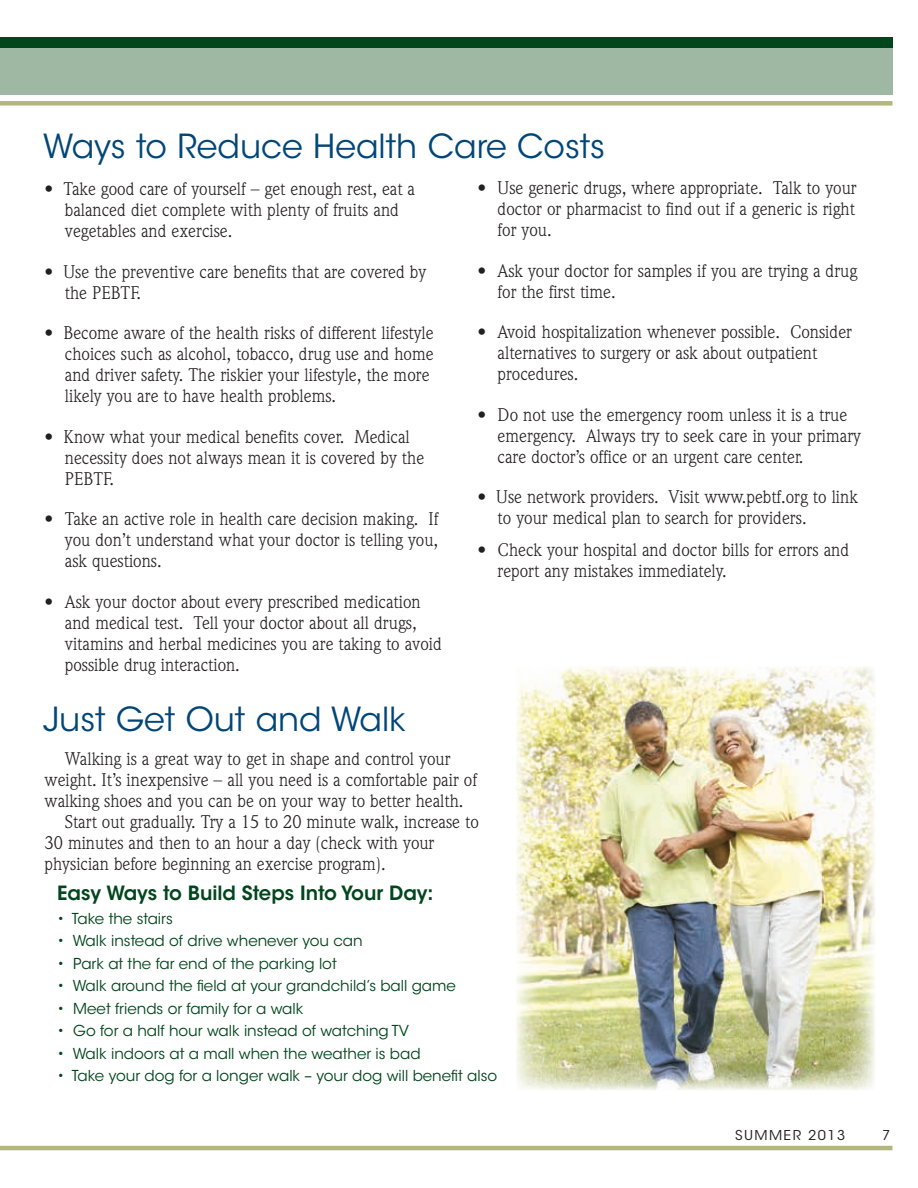
<style>
.page{position:relative;width:918px;height:1188px;background:#fff}
.page>*{position:absolute;margin:0;border:0;box-sizing:border-box;transform-origin:0 0}
.t1{font:33px "ITC Avant Garde Std";color:#004678}
.t2{font:600 19.5px "ITC Avant Garde Std";color:#00461c}
.t3{font:18px/21px "Weidemann Std";color:#231f20}
.t4{font:15px "ITC Avant Garde Std";color:#00461c}
.t5{font:13.5px "ITC Avant Garde Std";letter-spacing:.1em;color:#231f20;scale:1.05 1}
</style>
<div class="page">
<div style="left:0;top:38px;width:892px;height:16px;background:#00461c"></div>
<div style="left:0;top:49px;width:892px;height:46px;background:#9eb8a4"></div>
<div style="left:0;top:101px;width:892px;height:5px;background:#b3b67d"></div>
<hr style="left:0;top:1146px;width:892px;height:4px;background:#b3b67d">
<img style="left:516px;top:666px;width:359px;height:424px">
<h1 class="t1" style="left:43px;top:126px;width:563px">Ways to Reduce Health Care Costs</h1>
<p class="t3" style="left:65px;top:178px;width:352px;text-indent:-20px">• Take good care of yourself – get enough rest, eat a balanced diet complete with plenty of fruits and vegetables and exercise.</p>
<p class="t3" style="left:65px;top:261px;width:363px;text-indent:-20px">• Use the preventive care benefits that are covered by the PEBTF.</p>
<p class="t3" style="left:65px;top:322px;width:370px;text-indent:-20px">• Become aware of the health risks of different lifestyle choices such as alcohol, tobacco, drug use and home and driver safety. The riskier your lifestyle, the more likely you are to have health problems.</p>
<p class="t3" style="left:65px;top:426px;width:361px;text-indent:-20px">• Know what your medical benefits cover. Medical necessity does not always mean it is covered by the<br>PEBTF.</p>
<p class="t3" style="left:65px;top:509px;width:375px;text-align:justify;text-indent:-20px">• Take an active role in health care decision making. If you don’t understand what your doctor is telling you, ask questions.</p>
<p class="t3" style="left:65px;top:591px;width:379px;text-indent:-20px">• Ask your doctor about every prescribed medication and medical test. Tell your doctor about all drugs, vitamins and herbal medicines you are taking to avoid possible drug interaction.</p>
<h1 class="t1" style="left:43px;top:699px;width:364px">Just Get Out and Walk</h1>
<p class="t3" style="left:498px;top:177px;width:361px;text-align:justify;text-indent:-20px">• Use generic drugs, where appropriate. Talk to your doctor or pharmacist to find out if a generic is right for you.</p>
<p class="t3" style="left:498px;top:260px;width:361px;text-indent:-20px">• Ask your doctor for samples if you are trying a drug for the first time.</p>
<p class="t3" style="left:498px;top:322px;width:356px;text-indent:-20px">• Avoid hospitalization whenever possible. Consider alternatives to surgery or ask about outpatient procedures.</p>
<p class="t3" style="left:498px;top:404px;width:365px;text-indent:-20px">• Do not use the emergency room unless it is a true emergency. Always try to seek care in your primary care doctor’s office or an urgent care center.</p>
<p class="t3" style="left:498px;top:487px;width:362px;text-indent:-20px">• Use network providers. Visit www.pebtf.org to link to your medical plan to search for providers.</p>
<p class="t3" style="left:498px;top:539px;width:353px;text-indent:-20px">• Check your hospital and doctor bills for errors and report any mistakes immediately.</p>
<p class="t3" style="left:65px;top:748px;width:387px">Walking is a great way to get in shape and control your</p>
<p class="t3" style="left:45px;top:769px;width:434px">weight. It’s inexpensive – all you need is a comfortable pair of</p>
<p class="t3" style="left:45px;top:790px;width:420px">walking shoes and you can be on your way to better health.</p>
<p class="t3" style="left:65px;top:811px;width:415px">Start out gradually. Try a 15 to 20 minute walk, increase to</p>
<p class="t3" style="left:45px;top:832px;width:391px">30 minutes and then to an hour a day (check with your</p>
<p class="t3" style="left:45px;top:853px;width:343px">physician before beginning an exercise program).</p>
<p class="t2" style="left:57px;top:880px;width:378px">Easy Ways to Build Steps Into Your Day:</p>
<p class="t4" style="left:57px;top:909px;width:117px">• Take the stairs</p>
<p class="t4" style="left:57px;top:932px;width:307px">• Walk instead of drive whenever you can</p>
<p class="t4" style="left:57px;top:954px;width:281px">• Park at the far end of the parking lot</p>
<p class="t4" style="left:57px;top:977px;width:400px">• Walk around the field at your grandchild’s ball game</p>
<p class="t4" style="left:57px;top:999px;width:248px">• Meet friends or family for a walk</p>
<p class="t4" style="left:57px;top:1022px;width:353px">• Go for a half hour walk instead of watching TV</p>
<p class="t4" style="left:57px;top:1044px;width:365px">• Walk indoors at a mall when the weather is bad</p>
<p class="t4" style="left:57px;top:1067px;width:442px">• Take your dog for a longer walk – your dog will benefit also</p>
<p class="t5" style="left:735px;top:1127px;width:106px">summer 2013</p>
<p class="t5" style="left:882px;top:1127px;width:9px">7</p>
</div>
